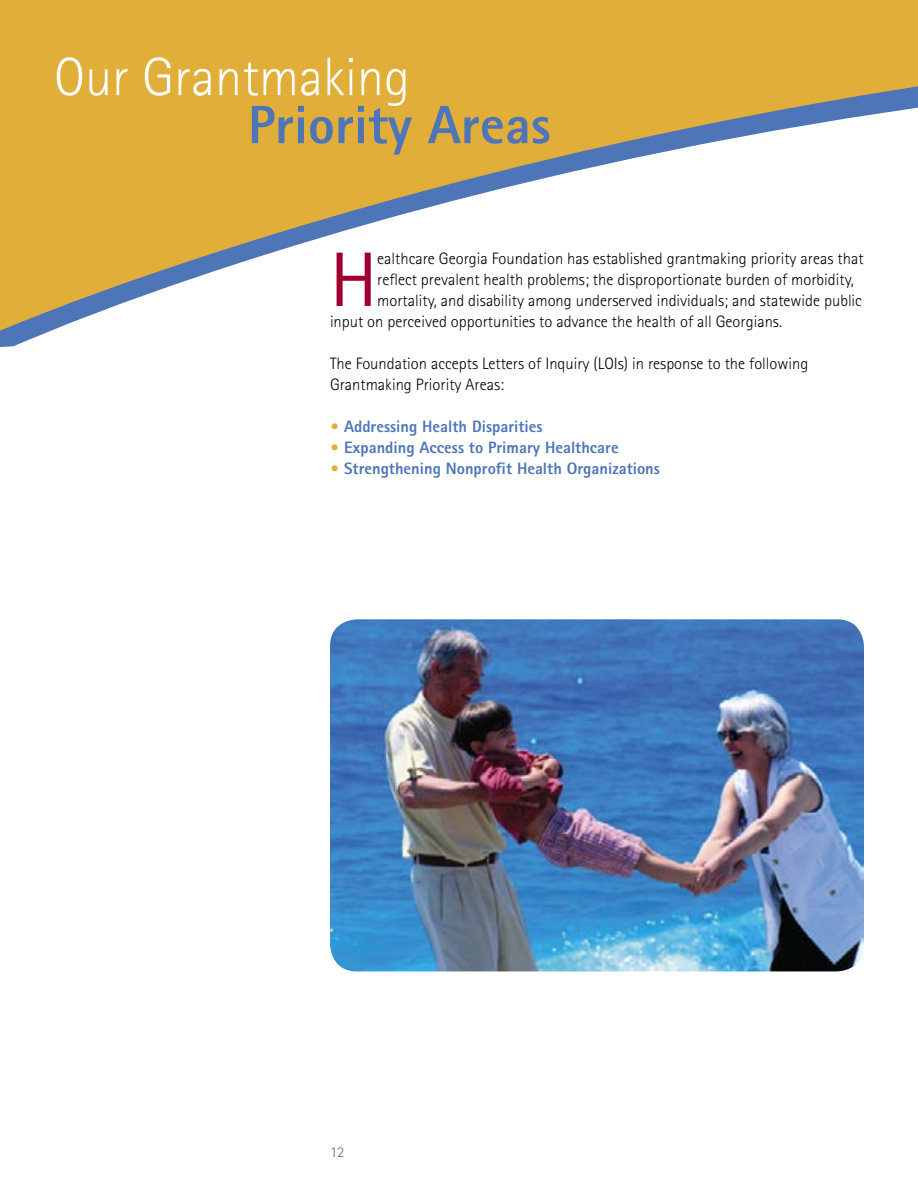
<style>
.page{position:relative;width:918px;height:1188px;background:#fff}
.page>*{position:absolute;margin:0;border:0;box-sizing:border-box;transform-origin:0 0}
.T_text_drop_cap{font:77.4px "Rotis Sans Serif";color:#a0002f}
.A_Head{font:300 54px "Rotis Sans Serif";color:#fff}
.B_Head{font:800 54px "Rotis Sans Serif";color:#4d75b7}
.T_text_drop_cap-2{font:300 16.5px "Rotis Sans Serif";color:#000}
.D_Sub_head{font:800 16.5px "Rotis Sans Serif";color:#4d75b7}
.T_text{font:300 16.5px/21px "Rotis Sans Serif";color:#000}
.t1{font:300 15px "Rotis Sans Serif";color:#686767}
.s1{color:#e1ae3a}
</style>
<div class="page">
<svg style="left:0;top:0;width:918px;height:347px;fill:#e1ae3a"></svg>
<img style="left:330px;top:619px;width:534px;height:352px">
<p class="A_Head" style="left:54px;top:46px;width:357px">Our Grantmaking</p>
<p class="B_Head" style="left:248px;top:90px;width:304px">Priority Areas</p>
<p class="T_text_drop_cap" style="left:330px;top:234px;width:49px">H</p>
<p class="T_text_drop_cap-2" style="left:377px;top:249px;width:488px">ealthcare Georgia Foundation has established grantmaking priority areas that</p>
<p class="T_text_drop_cap-2" style="left:377px;top:270px;width:478px">reflect prevalent health problems; the disproportionate burden of morbidity,</p>
<p class="T_text_drop_cap-2" style="left:377px;top:291px;width:486px">mortality, and disability among underserved individuals; and statewide public</p>
<p class="T_text_drop_cap-2" style="left:330px;top:312px;width:454px">input on perceived opportunities to advance the health of all Georgians.</p>
<p class="T_text" style="left:330px;top:353px;width:480px">The Foundation accepts Letters of Inquiry (LOIs) in response to the following<br>Grantmaking Priority Areas:</p>
<p class="D_Sub_head" style="left:330px;top:416px;width:214px"><span class="s1">•</span> Addressing Health Disparities</p>
<p class="D_Sub_head" style="left:330px;top:437px;width:290px"><span class="s1">•</span> Expanding Access to Primary Healthcare</p>
<p class="D_Sub_head" style="left:330px;top:458px;width:331px"><span class="s1">•</span> Strengthening Nonprofit Health Organizations</p>
<p class="t1" style="left:330px;top:1143px;width:16px">12</p>
</div>
